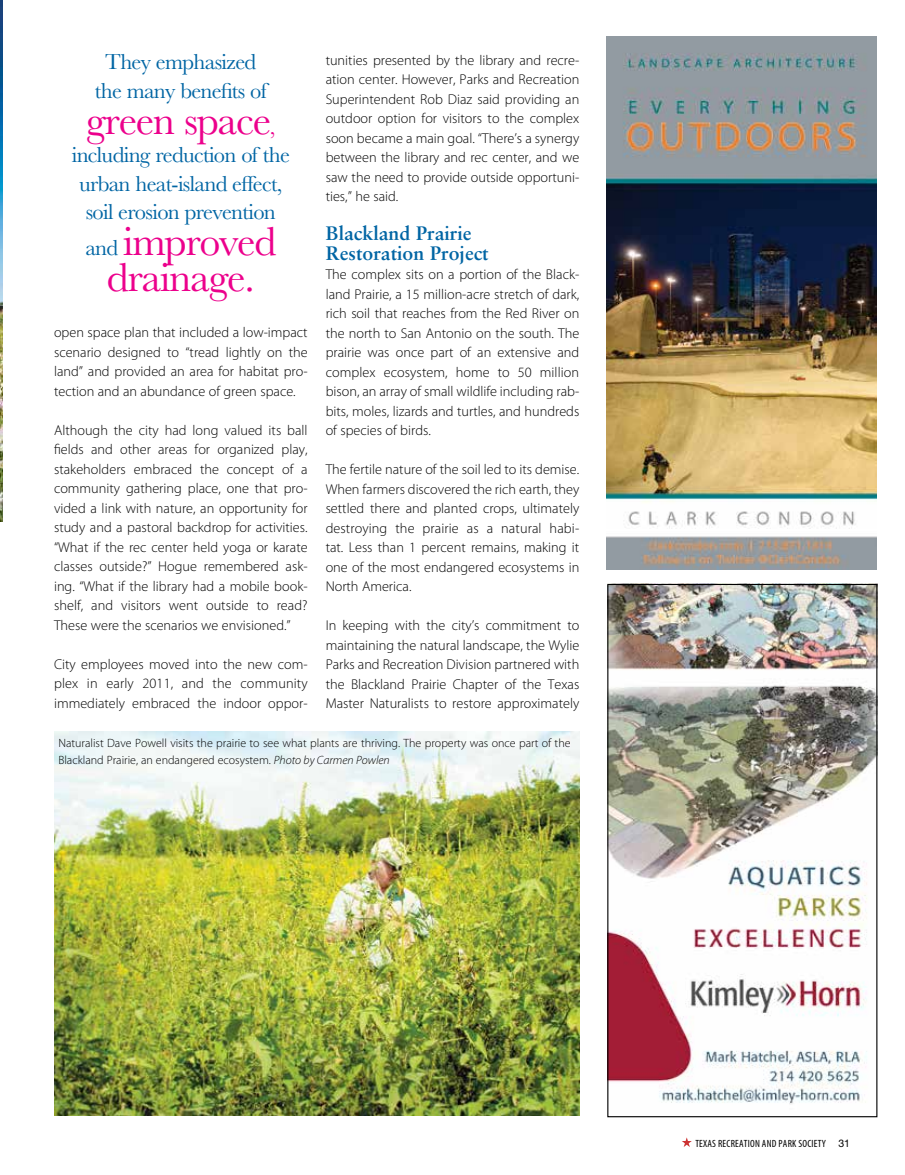
<style>
.page{position:relative;width:905px;height:1175px;background:#fff}
.page>*{position:absolute;margin:0;border:0;box-sizing:border-box;transform-origin:0 0}
.t1{font:42px/36px "Baskerville";letter-spacing:-.03em;color:#ec008c;text-align:center}
.t2{font:22.5px/28.5px "Baskerville";letter-spacing:-.03em;color:#0065a4;text-align:center}
.t3{font:700 19.5px/19.5px "Sabon";color:#0065a4}
.t4{font:300 14.25px/19.5px "Myriad Pro";color:#000;text-align:justify}
.t5{font:300 12px/16.5px "Myriad Pro";color:#000}
.t6{font:condensed 10.5px "Myriad Pro";letter-spacing:.02em;color:#000}
.s1{font-size:22.5px}
.s2{font-size:22.5px;color:#0065a4}
.s3{font-style:italic}
.s4{font-family:"Helvetica Neue";font-stretch:normal}
</style>
<div class="page">
<svg style="left:682px;top:1137px;width:9px;height:10px"></svg>
<img style="left:0;top:0;width:2px;height:521px">
<img style="left:609px;top:586px;width:266px;height:518px">
<div style="left:607px;top:584px;width:270px;height:533px;border:1px solid #000"></div>
<img style="left:54px;top:731px;width:525px;height:384px">
<img style="left:606px;top:36px;width:270px;height:533px">
<h2 class="t2" style="left:95px;top:48px;width:173px">They emphasized the many benefits of</h2>
<h1 class="t1" style="left:86px;top:103px;width:191px">green space<span class="s1">,</span></h1>
<h2 class="t2" style="left:72px;top:141px;width:220px">including reduction of the urban heat-island effect, soil erosion prevention</h2>
<h1 class="t1" style="left:85px;top:224px;width:192px"><span class="s2">and</span> improved drainage.</h1>
<p class="t4" style="left:54px;top:322px;width:255px">open space plan that included a low-impact scenario designed to “tread lightly on the land” and provided an area for habitat pro&shy;tection and an abundance of green space.</p>
<p class="t4" style="left:54px;top:420px;width:255px">Although the city had long valued its ball fields and other areas for organized play, stakeholders embraced the concept of a community gathering place, one that pro&shy;vided a link with nature, an opportunity for study and a pastoral backdrop for activities. “What if the rec center held yoga or karate classes outside?” Hogue remembered ask&shy;ing. “What if the library had a mobile book&shy;shelf, and visitors went outside to read?<br>These were the scenarios we envisioned.”</p>
<p class="t4" style="left:54px;top:654px;width:255px">City employees moved into the new com&shy;plex in early 2011, and the community immediately embraced the indoor oppor-</p>
<p class="t4" style="left:326px;top:50px;width:255px">tunities presented by the library and recre&shy;ation center. However, Parks and Recreation Superintendent Rob Diaz said providing an outdoor option for visitors to the complex soon became a main goal. “There’s a synergy between the library and rec center, and we saw the need to provide outside opportuni&shy;ties,” he said.</p>
<h3 class="t3" style="left:326px;top:223px;width:165px">Blackland Prairie<br>Restoration Project</h3>
<p class="t4" style="left:326px;top:265px;width:255px">The complex sits on a portion of the Black&shy;land Prairie, a 15 million-acre stretch of dark, rich soil that reaches from the Red River on the north to San Antonio on the south. The prairie was once part of an extensive and complex ecosystem, home to 50 million bison, an array of small wildlife including rab&shy;bits, moles, lizards and turtles, and hundreds of species of birds.</p>
<p class="t4" style="left:326px;top:460px;width:255px">The fertile nature of the soil led to its demise.<br>When farmers discovered the rich earth, they settled there and planted crops, ultimately destroying the prairie as a natural habi&shy;tat. Less than 1 percent remains, making it one of the most endangered ecosystems in North America.</p>
<p class="t4" style="left:326px;top:615px;width:255px">In keeping with the city’s commitment to maintaining the natural landscape, the Wylie Parks and Recreation Division partnered with the Blackland Prairie Chapter of the Texas Master Naturalists to restore approximately</p>
<p class="t5" style="left:58px;top:735px;width:513px">Naturalist Dave Powell visits the prairie to see what plants are thriving. The property was once part of the<br>Blackland Prairie, an endangered ecosystem. <span class="s3">Photo by Carmen Powlen</span></p>
<p class="t6" style="left:695px;top:1137px;width:156px">TEXAS RECREATION AND PARK SOCIETY <span class="s4">31</span></p>
</div>
